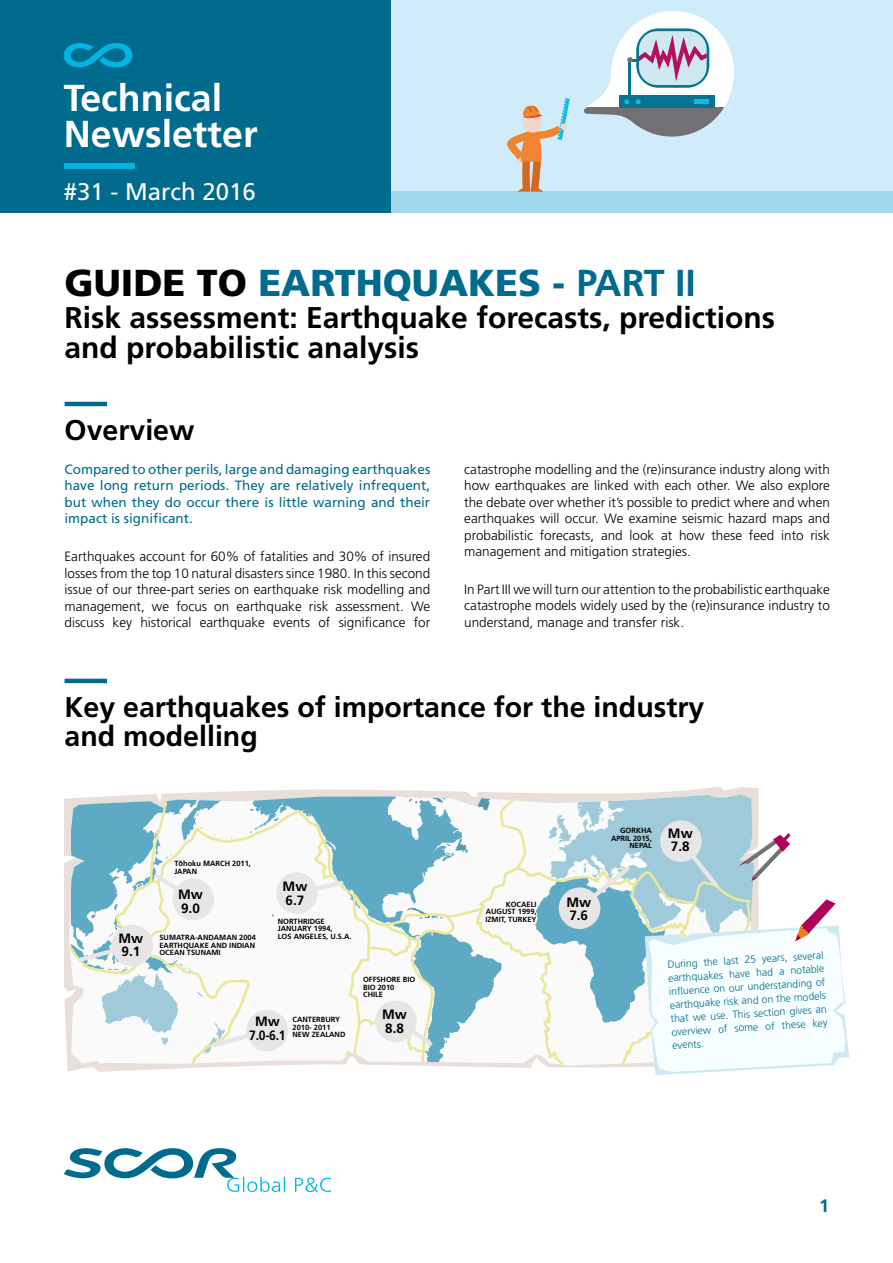
<style>
.page{position:relative;width:893px;height:1263px;background:#fff}
.page>*{position:absolute;margin:0;border:0;box-sizing:border-box;transform-origin:0 0}
.t1{font:900 37.5px "Frutiger LT Std";color:#006b8d}
.t2{font:700 37.5px/36px "Frutiger LT Std";color:#fff}
.t3{font:700 30px/30px "Frutiger LT Std";color:#000}
.t4{font:700 28.5px/28.5px "Frutiger LT Std";color:#000}
.t5{font:24px "Frutiger LT Std";color:#fff}
.t6{font:700 18px "Frutiger LT Std";color:#006b8d}
.t7{font:300 13.5px/16.5px "Frutiger LT Std";color:#000;text-align:justify}
.t8{font:13.5px/16.5px "Frutiger LT Std";color:#006b8d;text-align:justify}
.t9{font:700 13.5px/13.5px "Frutiger LT Std";color:#000}
.t10{font:300 10.5px/13.6px "Frutiger LT Std";color:#006b8d;text-align:justify}
.t11{font:700 7.5px/7.5px "Frutiger LT Std";color:#000}
.s1{color:#000}
.s2{font-weight:700}
.s3{font-family:"Arial"}
</style>
<div class="page">
<div style="left:0;top:0;width:391px;height:213px;background:#006b8d"></div>
<svg style="left:64px;top:1148px;width:267px;height:44px"></svg>
<svg style="left:64px;top:43px;width:68px;height:24px"></svg>
<div style="left:64px;top:162px;width:71px;height:6px;background:#00b5e2"></div>
<hr style="left:65px;top:402px;width:42px;height:4px;background:#006b8d">
<div style="left:391px;top:0;width:502px;height:213px;background:#d0ebf9"></div>
<div style="left:391px;top:191px;width:502px;height:21px;background:#a2d8eb"></div>
<svg style="left:507px;top:98px;width:63px;height:94px"></svg>
<svg style="left:584px;top:11px;width:150px;height:126px"></svg>
<div style="left:695px;top:99px;width:14px;height:5px;background:#14b8e0"></div>
<hr style="left:65px;top:679px;width:42px;height:4px;background:#006b8d">
<svg style="left:64px;top:787px;width:694px;height:285px"></svg>
<svg style="left:69px;top:794px;width:780px;height:281px"></svg>
<h1 class="t2" style="left:64px;top:80px;width:195px">Technical<br>Newsletter</h1>
<h3 class="t5" style="left:64px;top:177px;width:194px">#31 - March 2016</h3>
<h1 class="t1" style="left:65px;top:260px;width:633px"><span class="s1">GUIDE TO</span> EARTHQUAKES - <span class="s2">PART II</span></h1>
<h2 class="t3" style="left:65px;top:303px;width:712px">Risk assessment: Earthquake forecasts, predictions and probabilistic analysis</h2>
<h3 class="t4" style="left:65px;top:416px;width:131px">Overview</h3>
<p class="t8" style="left:65px;top:461px;width:367px">Compared to other perils, large and damaging earthquakes have long return periods. They are relatively infrequent, but when they do occur there is little warning and their impact is significant.</p>
<p class="t7" style="left:65px;top:548px;width:367px">Earthquakes account for 60% of fatalities and 30% of insured losses from the top 10 natural disasters since 1980. In this second issue of our three-part series on earthquake risk modelling and management, we focus on earthquake risk assessment. We discuss key historical earthquake events of significance for</p>
<p class="t7" style="left:464px;top:461px;width:367px">catastrophe modelling and the (re)insurance industry along with how earthquakes are linked with each other. We also explore the debate over whether it’s possible to predict where and when earthquakes will occur. We examine seismic hazard maps and probabilistic forecasts, and look at how these feed into risk management and mitigation strategies.</p>
<p class="t7" style="left:464px;top:581px;width:367px">In Part III we will turn our attention to the probabilistic earthquake catastrophe models widely used by the (re)insurance industry to understand, manage and transfer risk.</p>
<h3 class="t4" style="left:65px;top:693px;width:641px">Key earthquakes of importance for the industry and modelling</h3>
<p class="t9" style="left:119px;top:931px;width:26px">Mw<br>9.1</p>
<p class="t11" style="left:174px;top:860px;width:78px">T<span class="s3">ō</span>hoku MARCH 2011,<br>JAPAN</p>
<p class="t9" style="left:178px;top:888px;width:26px">Mw<br>9.0</p>
<p class="t9" style="left:283px;top:880px;width:26px">Mw<br>6.7</p>
<p class="t11" style="left:278px;top:917px;width:56px">NORTHRIDGE<br>JANUARY 1994,</p>
<p class="t11" style="left:159px;top:934px;width:98px">SUMATRA-ANDAMAN 2004</p>
<p class="t11" style="left:278px;top:932px;width:75px">LOS ANGELES, U.S.A.</p>
<p class="t11" style="left:159px;top:942px;width:97px">EARTHQUAKE AND INDIAN<br>OCEAN TSUNAMI</p>
<p class="t9" style="left:249px;top:1015px;width:38px;text-align:center">Mw<br>7.0-6.1</p>
<p class="t11" style="left:293px;top:1016px;width:54px">CANTERBURY<br>2010- 2011<br>NEW ZEALAND</p>
<p class="t11" style="left:363px;top:976px;width:54px">OFFSHORE BIO<br>BIO 2010<br>CHILE</p>
<p class="t9" style="left:382px;top:1008px;width:26px">Mw<br>8.8</p>
<p class="t11" style="left:485px;top:900px;width:53px;text-align:justify;text-indent:20px">KOCAELI AUGUST 1999, IZMIT, TURKEY</p>
<p class="t9" style="left:566px;top:895px;width:26px">Mw<br>7.6</p>
<p class="t11" style="left:611px;top:827px;width:42px;text-align:right">GORKHA<br>APRIL 2015,<br>NEPAL</p>
<p class="t9" style="left:668px;top:826px;width:26px">Mw<br>7.8</p>
<p class="t10" style="left:667px;top:957px;width:158px;rotate:-3deg">During the last 25 years, several earthquakes have had a notable infl uence on our understanding of earthquake risk and on the models that we use. This section gives an overview of some of these key events.</p>
<h3 class="t6" style="left:819px;top:1195px;width:12px">1</h3>
</div>
